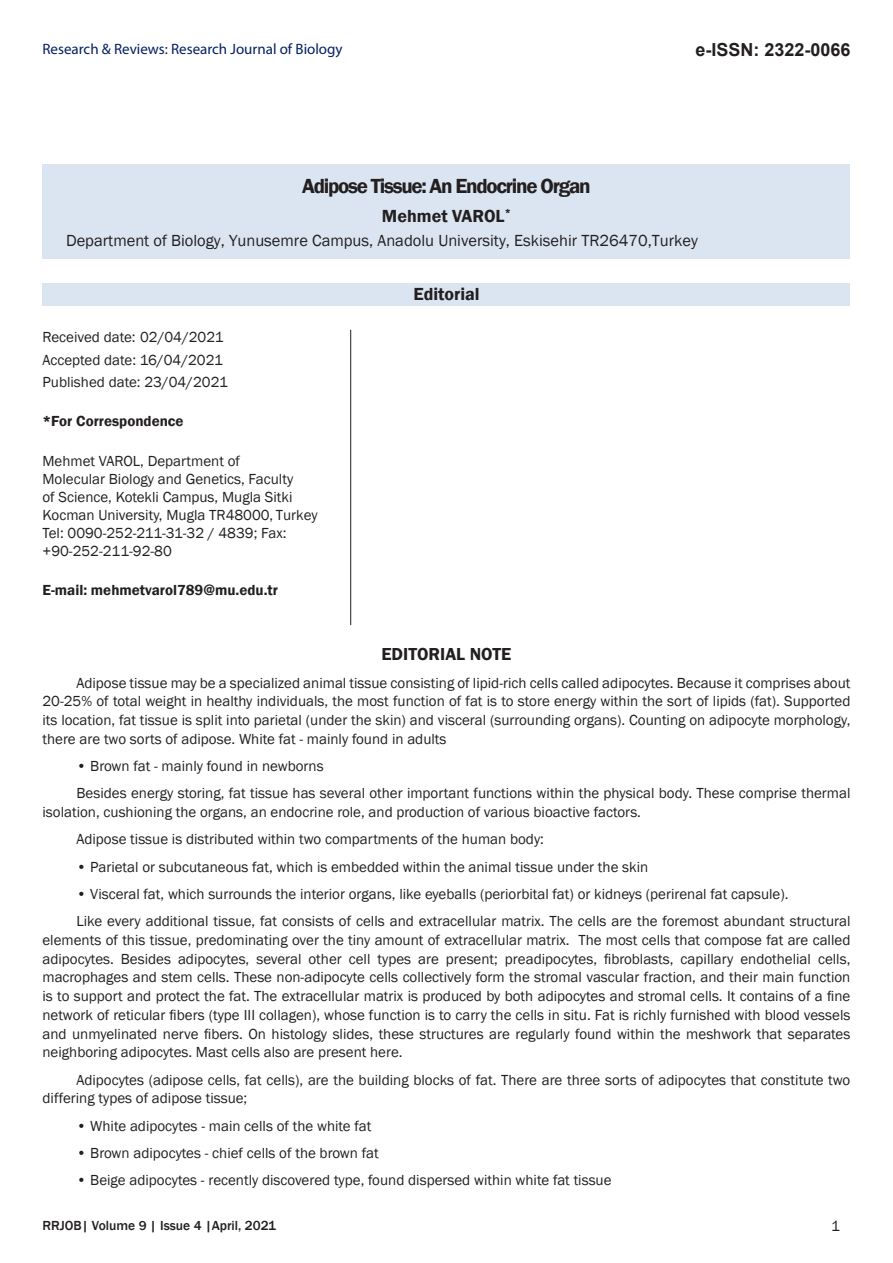
<style>
.page{position:relative;width:893px;height:1263px;background:#fff}
.page>*{position:absolute;margin:0;border:0;box-sizing:border-box;transform-origin:0 0}
.t1{font:600 21px "Franklin Gothic";letter-spacing:-.06em;color:#231f20}
.t2{font:600 18px "Franklin Gothic";color:#231f20}
.t3{font:700 18px "Arial";color:#231f20}
.t4{font:600 17.85px "Franklin Gothic";color:#231f20}
.t5{font:16.5px "Franklin Gothic";color:#231f20}
.t6{font:15px/18.8px "Franklin Gothic";color:#231f20}
.t7{font:600 15px "Franklin Gothic";color:#231f20}
.t8{font:15px "Myriad Pro";color:#002060}
.t9{font:500 13.5px "Franklin Gothic";color:#231f20}
</style>
<div class="page">
<div style="left:43px;top:164px;width:807px;height:95px;background:#dbe5f1"></div>
<div style="left:43px;top:283px;width:807px;height:23px;background:#dbe5f1"></div>
<hr style="left:350px;top:330px;width:1px;height:295px;background:#231f20">
<p class="t8" style="left:43px;top:40px;width:302px">Research &amp; Reviews: Research Journal of Biology</p>
<p class="t3" style="left:695px;top:37px;width:157px">e-ISSN: 2322-0066</p>
<h1 class="t1" style="left:302px;top:173px;width:290px">Adipose Tissue: An Endocrine Organ</h1>
<p class="t2" style="left:382px;top:205px;width:130px">Mehmet VAROL<sup>*</sup></p>
<p class="t5" style="left:66px;top:230px;width:633px">Department of Biology, Yunusemre Campus, Anadolu University, Eskisehir TR26470,Turkey</p>
<p class="t2" style="left:413px;top:283px;width:68px">Editorial</p>
<p class="t6" style="left:43px;top:326px;width:187px;line-height:22.5px">Received date: 02/04/2021<br>Accepted date: 16/04/2021<br>Published date: 23/04/2021</p>
<p class="t7" style="left:43px;top:412px;width:143px">*For Correspondence</p>
<p class="t6" style="left:43px;top:452px;width:277px;line-height:18px">Mehmet VAROL, Department of<br>Molecular Biology and Genetics, Faculty<br>of Science, Kotekli Campus, Mugla Sitki Kocman University, Mugla TR48000, Turkey Tel: 0090-252-211-31-32 / 4839; Fax:</p>
<p class="t6" style="left:43px;top:542px;width:131px">+90-252-211-92-80</p>
<p class="t7" style="left:43px;top:581px;width:237px">E-mail: mehmetvarol789@mu.edu.tr</p>
<p class="t4" style="left:381px;top:643px;width:132px">EDITORIAL NOTE</p>
<p class="t6" style="left:43px;top:673px;width:809px;text-align:justify;text-indent:34px">Adipose tissue may be a specialized animal tissue consisting of lipid-rich cells called adipocytes. Because it comprises about 20-25% of total weight in healthy individuals, the most function of fat is to store energy within the sort of lipids (fat). Supported its location, fat tissue is split into parietal (under the skin) and visceral (surrounding organs). Counting on adipocyte morphology, there are two sorts of adipose. White fat - mainly found in adults</p>
<p class="t6" style="left:77px;top:753px;width:775px;line-height:27.3px">• Brown fat - mainly found in newborns<br>Besides energy storing, fat tissue has several other important functions within the physical body. These comprise thermal</p>
<p class="t6" style="left:77px;top:799px;width:566px;line-height:27.3px;text-indent:-34px">isolation, cushioning the organs, an endocrine role, and production of various bioactive factors.<br>Adipose tissue is distributed within two compartments of the human body:</p>
<p class="t6" style="left:77px;top:857px;width:573px">• Parietal or subcutaneous fat, which is embedded within the animal tissue under the skin</p>
<p class="t6" style="left:77px;top:880px;width:775px;line-height:27.3px">• Visceral fat, which surrounds the interior organs, like eyeballs (periorbital fat) or kidneys (perirenal fat capsule).<br>Like every additional tissue, fat consists of cells and extracellular matrix. The cells are the foremost abundant structural</p>
<p class="t6" style="left:43px;top:931px;width:809px;text-align:justify">elements of this tissue, predominating over the tiny amount of extracellular matrix. The most cells that compose fat are called adipocytes. Besides adipocytes, several other cell types are present; preadipocytes, fibroblasts, capillary endothelial cells, macrophages and stem cells. These non-adipocyte cells collectively form the stromal vascular fraction, and their main function is to support and protect the fat. The extracellular matrix is produced by both adipocytes and stromal cells. It contains of a fine network of reticular fibers (type III collagen), whose function is to carry the cells in situ. Fat is richly furnished with blood vessels and unmyelinated nerve fibers. On histology slides, these structures are regularly found within the meshwork that separates neighboring adipocytes. Mast cells also are present here.</p>
<p class="t6" style="left:43px;top:1070px;width:809px;text-indent:34px">Adipocytes (adipose cells, fat cells), are the building blocks of fat. There are three sorts of adipocytes that constitute two differing types of adipose tissue;</p>
<p class="t6" style="left:77px;top:1116px;width:296px">• White adipocytes - main cells of the white fat</p>
<p class="t6" style="left:77px;top:1144px;width:304px">• Brown adipocytes - chief cells of the brown fat</p>
<p class="t6" style="left:77px;top:1171px;width:537px">• Beige adipocytes - recently discovered type, found dispersed within white fat tissue</p>
<p class="t9" style="left:43px;top:1217px;width:235px">RRJOB| Volume 9 | Issue 4 |April, 2021</p>
<p class="t6" style="left:831px;top:1217px;width:10px">1</p>
</div>
